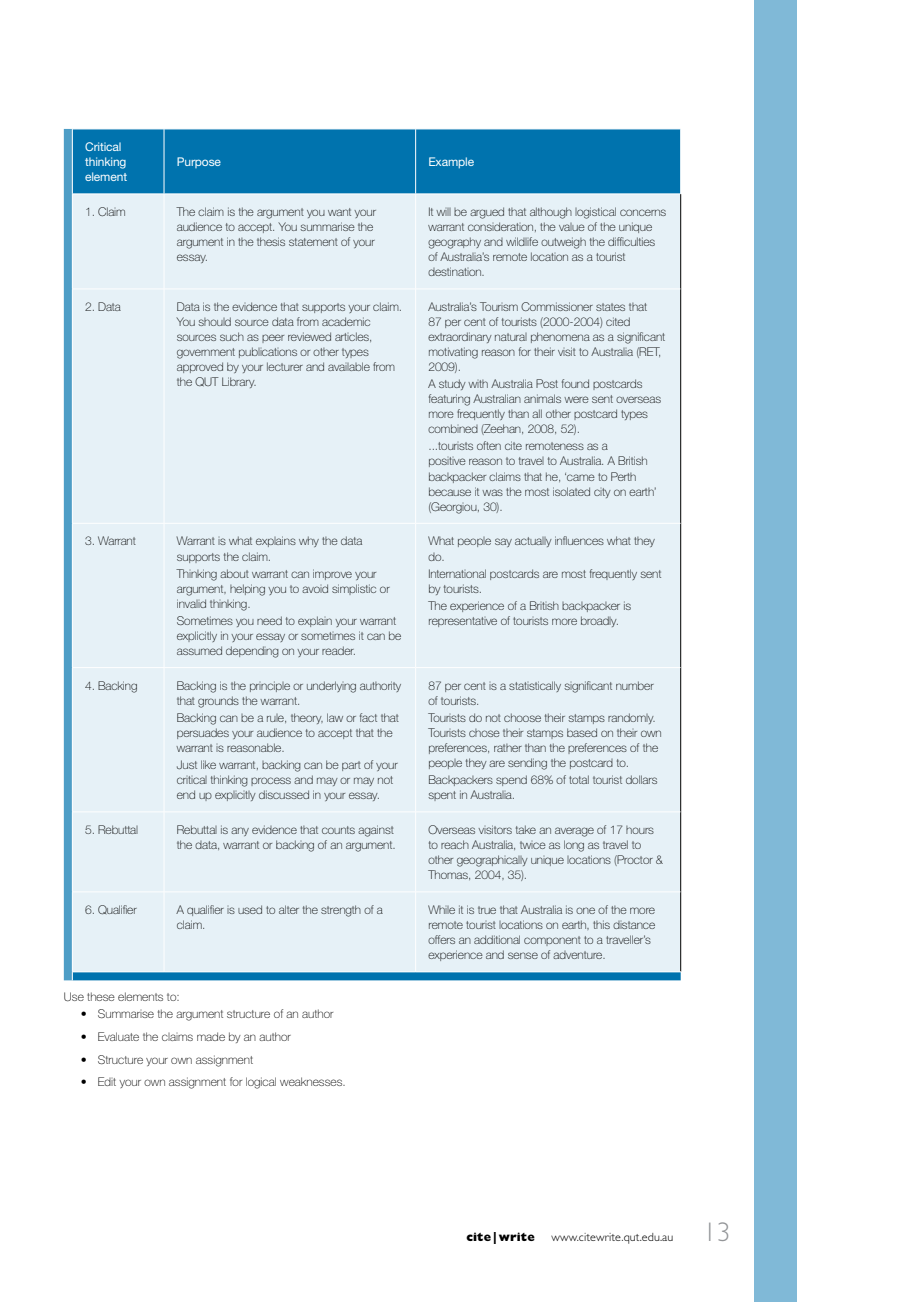
<style>
.page{position:relative;width:915px;height:1302px;background:#fff}
.page>*{position:absolute;margin:0;border:0;box-sizing:border-box;transform-origin:0 0}
.t1{font:300 27px "Gill Sans";color:#939598}
.t2{font:100 12px/15px "Helvetica Neue";letter-spacing:-.005em;color:#000}
.t3{font:12px/15px "Helvetica Neue";letter-spacing:-.01em;color:#fff}
.t4{font:300 12px "Gill Sans";letter-spacing:.01em;color:#000}
.t5{font:800 12px "Gill Sans";letter-spacing:.01em;color:#000}
</style>
<div class="page">
<div style="left:754px;top:0;width:42px;height:1301px;background:#80b9d7"></div>
<div style="left:73px;top:130px;width:607px;height:850px;background:#0073ae"></div>
<div style="left:73px;top:195px;width:607px;height:776px;background:#e6f1f7"></div>
<hr style="left:164px;top:194px;width:1px;height:95px;background:#fff">
<hr style="left:164px;top:289px;width:1px;height:234px;background:#fff">
<hr style="left:164px;top:523px;width:1px;height:144px;background:#fff">
<hr style="left:164px;top:667px;width:1px;height:144px;background:#fff">
<hr style="left:164px;top:812px;width:1px;height:79px;background:#fff">
<hr style="left:164px;top:891px;width:1px;height:80px;background:#fff">
<hr style="left:164px;top:194px;width:251px;height:1px;background:#fff">
<hr style="left:415px;top:194px;width:265px;height:1px;background:#fff">
<hr style="left:680px;top:194px;width:1px;height:95px;background:#000">
<hr style="left:680px;top:289px;width:1px;height:234px;background:#000">
<hr style="left:680px;top:523px;width:1px;height:144px;background:#000">
<hr style="left:680px;top:667px;width:1px;height:144px;background:#000">
<hr style="left:680px;top:811px;width:1px;height:80px;background:#000">
<hr style="left:680px;top:891px;width:1px;height:80px;background:#000">
<hr style="left:164px;top:288px;width:251px;height:1px;background:#fff">
<hr style="left:415px;top:288px;width:265px;height:1px;background:#fff">
<hr style="left:164px;top:523px;width:251px;height:1px;background:#fff">
<hr style="left:415px;top:523px;width:265px;height:1px;background:#fff">
<hr style="left:164px;top:667px;width:251px;height:1px;background:#fff">
<hr style="left:164px;top:811px;width:251px;height:1px;background:#fff">
<hr style="left:164px;top:891px;width:251px;height:1px;background:#fff">
<hr style="left:72px;top:288px;width:92px;height:1px;background:#fff">
<hr style="left:415px;top:667px;width:265px;height:1px;background:#fff">
<hr style="left:415px;top:811px;width:265px;height:1px;background:#fff">
<hr style="left:415px;top:891px;width:265px;height:1px;background:#fff">
<hr style="left:164px;top:971px;width:251px;height:1px;background:#fff">
<hr style="left:415px;top:971px;width:265px;height:1px;background:#fff">
<hr style="left:415px;top:194px;width:1px;height:95px;background:#fff">
<hr style="left:415px;top:289px;width:1px;height:234px;background:#fff">
<hr style="left:415px;top:523px;width:1px;height:144px;background:#fff">
<hr style="left:415px;top:667px;width:1px;height:144px;background:#fff">
<hr style="left:415px;top:812px;width:1px;height:79px;background:#fff">
<hr style="left:415px;top:891px;width:1px;height:80px;background:#fff">
<hr style="left:72px;top:523px;width:92px;height:1px;background:#fff">
<hr style="left:72px;top:667px;width:92px;height:1px;background:#fff">
<hr style="left:72px;top:811px;width:92px;height:1px;background:#fff">
<hr style="left:72px;top:891px;width:92px;height:1px;background:#fff">
<hr style="left:72px;top:971px;width:92px;height:1px;background:#fff">
<hr style="left:164px;top:129px;width:1px;height:65px;background:#fff">
<hr style="left:415px;top:129px;width:1px;height:65px;background:#fff">
<hr style="left:72px;top:194px;width:92px;height:1px;background:#fff">
<svg style="left:64px;top:129px;width:9px;height:851px;background:#62a8cc"></svg>
<p class="t3" style="left:85px;top:139px;width:43px">Critical thinking element</p>
<p class="t3" style="left:177px;top:154px;width:46px">Purpose</p>
<p class="t3" style="left:428px;top:154px;width:47px">Example</p>
<p class="t2" style="left:85px;top:204px;width:42px">1. Claim</p>
<p class="t2" style="left:177px;top:204px;width:201px">The claim is the argument you want your audience to accept. You summarise the argument in the thesis statement of your essay.</p>
<p class="t2" style="left:428px;top:204px;width:239px">It will be argued that although logistical concerns warrant consideration, the value of the unique geography and wildlife outweigh the difficulties of Australia’s remote location as a tourist destination.</p>
<p class="t2" style="left:85px;top:299px;width:37px">2. Data</p>
<p class="t2" style="left:177px;top:299px;width:227px">Data is the evidence that supports your claim.<br>You should source data from academic sources such as peer reviewed articles, government publications or other types approved by your lecturer and available from the QUT Library.</p>
<p class="t2" style="left:428px;top:299px;width:238px">Australia’s Tourism Commissioner states that<br>87 per cent of tourists (2000-2004) cited extraordinary natural phenomena as a significant motivating reason for their visit to Australia (RET, 2009).</p>
<p class="t2" style="left:428px;top:376px;width:234px">A study with Australia Post found postcards featuring Australian animals were sent overseas more frequently than all other postcard types combined (Zeehan, 2008, 52).</p>
<p class="t2" style="left:428px;top:438px;width:230px">...tourists often cite remoteness as a<br>positive reason to travel to Australia. A British backpacker claims that he, ‘came to Perth because it was the most isolated city on earth’ (Georgiou, 30).</p>
<p class="t2" style="left:85px;top:533px;width:52px">3. Warrant</p>
<p class="t2" style="left:177px;top:533px;width:187px">Warrant is what explains why the data supports the claim.</p>
<p class="t2" style="left:177px;top:565px;width:214px">Thinking about warrant can improve your argument, helping you to avoid simplistic or invalid thinking.</p>
<p class="t2" style="left:177px;top:613px;width:226px">Sometimes you need to explain your warrant explicitly in your essay or sometimes it can be assumed depending on your reader.</p>
<p class="t2" style="left:85px;top:678px;width:54px">4. Backing</p>
<p class="t2" style="left:177px;top:678px;width:226px">Backing is the principle or underlying authority that grounds the warrant.</p>
<p class="t2" style="left:177px;top:710px;width:224px">Backing can be a rule, theory, law or fact that persuades your audience to accept that the warrant is reasonable.</p>
<p class="t2" style="left:177px;top:757px;width:222px">Just like warrant, backing can be part of your critical thinking process and may or may not end up explicitly discussed in your essay.</p>
<p class="t2" style="left:428px;top:533px;width:228px">What people say actually influences what they do.</p>
<p class="t2" style="left:428px;top:565px;width:234px">International postcards are most frequently sent by tourists.</p>
<p class="t2" style="left:428px;top:598px;width:204px">The experience of a British backpacker is representative of tourists more broadly.</p>
<p class="t2" style="left:428px;top:678px;width:227px">87 per cent is a statistically significant number of tourists.</p>
<p class="t2" style="left:428px;top:710px;width:235px">Tourists do not choose their stamps randomly.<br>Tourists chose their stamps based on their own preferences, rather than the preferences of the people they are sending the postcard to.</p>
<p class="t2" style="left:428px;top:772px;width:230px">Backpackers spend 68% of total tourist dollars spent in Australia.</p>
<p class="t2" style="left:85px;top:822px;width:55px">5. Rebuttal</p>
<p class="t2" style="left:177px;top:822px;width:220px">Rebuttal is any evidence that counts against the data, warrant or backing of an argument.</p>
<p class="t2" style="left:428px;top:822px;width:236px">Overseas visitors take an average of 17 hours to reach Australia, twice as long as travel to other geographically unique locations (Proctor &amp; Thomas, 2004, 35).</p>
<p class="t2" style="left:85px;top:902px;width:53px">6. Qualifier</p>
<p class="t2" style="left:177px;top:902px;width:207px">A qualifier is used to alter the strength of a claim.</p>
<p class="t2" style="left:428px;top:902px;width:228px">While it is true that Australia is one of the more remote tourist locations on earth, this distance offers an additional component to a traveller’s experience and sense of adventure.</p>
<p class="t2" style="left:64px;top:989px;width:117px">Use these elements to:</p>
<p class="t2" style="left:81px;top:1006px;width:254px">• Summarise the argument structure of an author</p>
<p class="t2" style="left:81px;top:1029px;width:211px">• Evaluate the claims made by an author</p>
<p class="t2" style="left:81px;top:1051px;width:174px">• Structure your own assignment</p>
<p class="t2" style="left:81px;top:1074px;width:266px">• Edit your own assignment for logical weaknesses.</p>
<p class="t5" style="left:466px;top:1229px;width:70px">cite|write</p>
<p class="t4" style="left:551px;top:1229px;width:123px">www.citewrite.qut.edu.au</p>
<h1 class="t1" style="left:703px;top:1216px;width:28px">13</h1>
</div>
